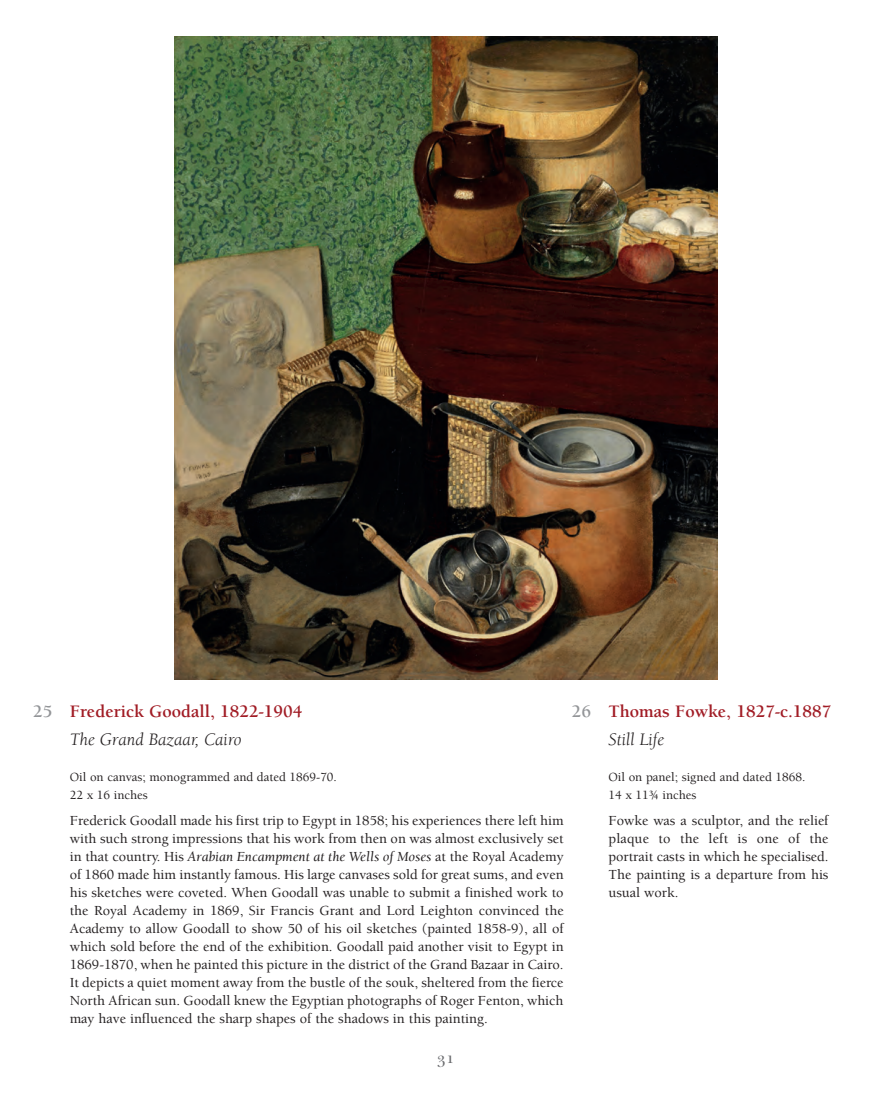
<style>
.page{position:relative;width:896px;height:1107px;background:#fff}
.page>*{position:absolute;margin:0;border:0;box-sizing:border-box;transform-origin:0 0}
.t1{font:700 18px "Berkeley";color:#a11c25}
.t2{font:italic 18px "Berkeley";color:#231f20}
.t3{font:700 18px "Berkeley";color:#939598}
.t4{font:16.5px "New Baskerville SC";color:#6c6d70}
.t5{font:500 14.25px/18px "Berkeley";color:#231f20;text-align:justify}
.t6{font:500 12.75px/18px "Berkeley";color:#231f20}
.s1{font-weight:400;font-style:italic}
</style>
<div class="page">
<img style="left:175px;top:37px;width:542px;height:642px">
<p class="t3" style="left:33px;top:704px;width:21px">25</p>
<p class="t1" style="left:608px;top:704px;width:224px">Thomas Fowke, 1827-c.1887</p>
<p class="t2" style="left:608px;top:732px;width:58px">Still Life</p>
<p class="t6" style="left:608px;top:769px;width:198px">Oil on panel; signed and dated 1868.<br>14 x 11¾ inches</p>
<p class="t5" style="left:608px;top:812px;width:222px">Fowke was a sculptor, and the relief plaque to the left is one of the portrait casts in which he specialised.<br>The painting is a departure from his usual work.</p>
<p class="t1" style="left:70px;top:704px;width:234px">Frederick Goodall, 1822-1904</p>
<p class="t2" style="left:70px;top:732px;width:173px">The Grand Bazaar, Cairo</p>
<p class="t6" style="left:70px;top:769px;width:268px">Oil on canvas; monogrammed and dated 1869-70.<br>22 x 16 inches</p>
<p class="t5" style="left:70px;top:812px;width:495px">Frederick Goodall made his first trip to Egypt in 1858; his experiences there left him with such strong impressions that his work from then on was almost exclusively set in that country. His <span class="s1">Arabian Encampment at the Wells of Moses</span> at the Royal Academy of 1860 made him instantly famous. His large canvases sold for great sums, and even his sketches were coveted. When Goodall was unable to submit a finished work to the Royal Academy in 1869, Sir Francis Grant and Lord Leighton convinced the Academy to allow Goodall to show 50 of his oil sketches (painted 1858-9), all of which sold before the end of the exhibition. Goodall paid another visit to Egypt in 1869-1870, when he painted this picture in the district of the Grand Bazaar in Cairo.<br>It depicts a quiet moment away from the bustle of the souk, sheltered from the fierce North African sun. Goodall knew the Egyptian photographs of Roger Fenton, which may have influenced the sharp shapes of the shadows in this painting.</p>
<p class="t3" style="left:572px;top:704px;width:21px">26</p>
<p class="t4" style="left:437px;top:1051px;width:20px">31</p>
</div>
